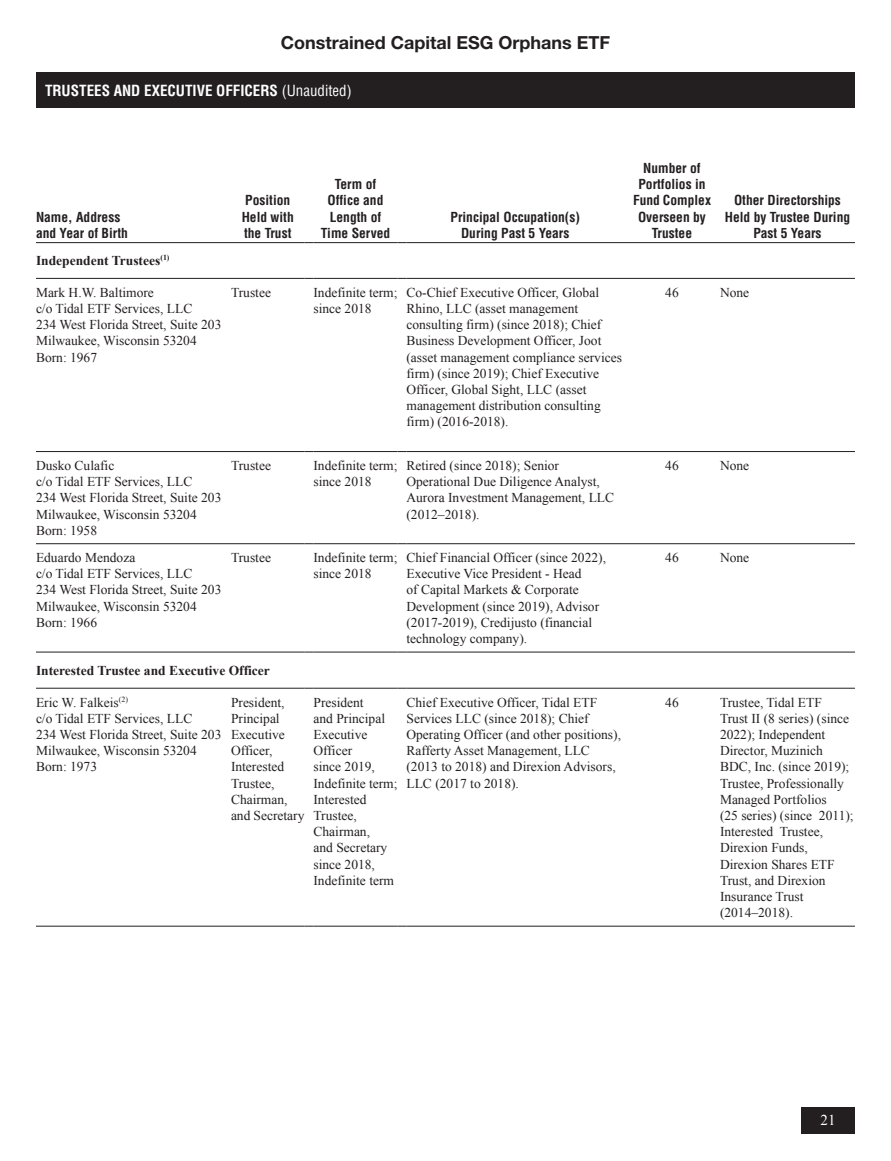
<style>
.page{position:relative;width:891px;height:1161px;background:#fff}
.page>*{position:absolute;margin:0;border:0;box-sizing:border-box;transform-origin:0 0}
.t1{font:700 18px "Helvetica Neue LT Std";color:#231f20}
.Main_Headings_in_Bla{font:700 condensed 15px "Helvetica";color:#fff}
.t2{font:15px "Times New Roman";color:#fff}
.Table_Stub{font:13.5px/16.2px "Times New Roman";color:#231f20}
.Table_Heading_-_Rule{font:700 condensed 13.5px/16.2px "Helvetica";color:#231f20;text-align:center}
.Table_Stub-2{font:700 13.5px "Times New Roman";color:#231f20}
.s1{font-weight:400}
</style>
<div class="page">
<div style="left:801px;top:1107px;width:54px;height:27px;background:#231f20"></div>
<div style="left:36px;top:72px;width:819px;height:36px;background:#231f20"></div>
<hr style="left:36px;top:278px;width:186px;height:1px;background:#231f20">
<hr style="left:231px;top:278px;width:73px;height:1px;background:#231f20">
<hr style="left:314px;top:278px;width:84px;height:1px;background:#231f20">
<hr style="left:406px;top:278px;width:218px;height:1px;background:#231f20">
<hr style="left:633px;top:278px;width:78px;height:1px;background:#231f20">
<hr style="left:720px;top:278px;width:135px;height:1px;background:#231f20">
<hr style="left:36px;top:652px;width:186px;height:1px;background:#231f20">
<hr style="left:231px;top:652px;width:73px;height:1px;background:#231f20">
<hr style="left:314px;top:652px;width:84px;height:1px;background:#231f20">
<hr style="left:406px;top:652px;width:218px;height:1px;background:#231f20">
<hr style="left:633px;top:652px;width:78px;height:1px;background:#231f20">
<hr style="left:720px;top:652px;width:135px;height:1px;background:#231f20">
<hr style="left:36px;top:688px;width:186px;height:1px;background:#231f20">
<hr style="left:231px;top:688px;width:73px;height:1px;background:#231f20">
<hr style="left:314px;top:688px;width:84px;height:1px;background:#231f20">
<hr style="left:406px;top:688px;width:218px;height:1px;background:#231f20">
<hr style="left:633px;top:688px;width:78px;height:1px;background:#231f20">
<hr style="left:720px;top:688px;width:135px;height:1px;background:#231f20">
<hr style="left:36px;top:451px;width:186px;height:1px;background:#231f20">
<hr style="left:231px;top:451px;width:73px;height:1px;background:#231f20">
<hr style="left:314px;top:451px;width:84px;height:1px;background:#231f20">
<hr style="left:406px;top:451px;width:218px;height:1px;background:#231f20">
<hr style="left:633px;top:451px;width:78px;height:1px;background:#231f20">
<hr style="left:720px;top:451px;width:135px;height:1px;background:#231f20">
<hr style="left:36px;top:543px;width:186px;height:1px;background:#231f20">
<hr style="left:231px;top:543px;width:73px;height:1px;background:#231f20">
<hr style="left:314px;top:543px;width:84px;height:1px;background:#231f20">
<hr style="left:406px;top:543px;width:218px;height:1px;background:#231f20">
<hr style="left:633px;top:543px;width:78px;height:1px;background:#231f20">
<hr style="left:720px;top:543px;width:135px;height:1px;background:#231f20">
<hr style="left:36px;top:926px;width:186px;height:1px;background:#231f20">
<hr style="left:231px;top:926px;width:73px;height:1px;background:#231f20">
<hr style="left:314px;top:926px;width:84px;height:1px;background:#231f20">
<hr style="left:406px;top:926px;width:218px;height:1px;background:#231f20">
<hr style="left:633px;top:926px;width:78px;height:1px;background:#231f20">
<hr style="left:720px;top:926px;width:135px;height:1px;background:#231f20">
<hr style="left:36px;top:242px;width:186px;height:1px;background:#231f20">
<hr style="left:231px;top:242px;width:73px;height:1px;background:#231f20">
<hr style="left:314px;top:242px;width:84px;height:1px;background:#231f20">
<hr style="left:406px;top:242px;width:218px;height:1px;background:#231f20">
<hr style="left:633px;top:242px;width:78px;height:1px;background:#231f20">
<hr style="left:720px;top:242px;width:135px;height:1px;background:#231f20">
<h1 class="t1" style="left:281px;top:31px;width:331px">Constrained Capital ESG Orphans ETF</h1>
<p class="Main_Headings_in_Bla" style="left:45px;top:81px;width:308px">TRUSTEES AND EXECUTIVE OFFICERS <span class="s1">(Unaudited)</span></p>
<p class="Table_Heading_-_Rule" style="left:36px;top:208px;width:93px;text-align:left">Name, Address and Year of Birth</p>
<p class="Table_Heading_-_Rule" style="left:242px;top:192px;width:54px;text-align:left">Position<br>Held with the Trust</p>
<p class="Table_Heading_-_Rule" style="left:321px;top:176px;width:71px">Term of<br>Office and<br>Length of<br>Time Served</p>
<p class="Table_Heading_-_Rule" style="left:451px;top:208px;width:131px">Principal Occupation(s)<br>During Past 5 Years</p>
<p class="Table_Heading_-_Rule" style="left:633px;top:160px;width:80px">Number of<br>Portfolios in<br>Fund Complex<br>Overseen by<br>Trustee</p>
<p class="Table_Heading_-_Rule" style="left:725px;top:192px;width:127px">Other Directorships<br>Held by Trustee During<br>Past 5 Years</p>
<p class="Table_Stub-2" style="left:36px;top:251px;width:135px">Independent Trustees<sup>(1)</sup></p>
<p class="Table_Stub" style="left:36px;top:284px;width:119px">Mark H.W. Baltimore</p>
<p class="Table_Stub" style="left:36px;top:300px;width:158px">c/o Tidal ETF Services, LLC</p>
<p class="Table_Stub" style="left:36px;top:316px;width:187px">234 West Florida Street, Suite 203</p>
<p class="Table_Stub" style="left:36px;top:333px;width:162px">Milwaukee, Wisconsin 53204</p>
<p class="Table_Stub" style="left:36px;top:349px;width:63px">Born: 1967</p>
<p class="Table_Stub" style="left:231px;top:284px;width:42px">Trustee</p>
<p class="Table_Stub" style="left:314px;top:284px;width:86px">Indefinite term; since 2018</p>
<p class="Table_Stub" style="left:406px;top:284px;width:217px">Co-Chief Executive Officer, Global Rhino, LLC (asset management consulting firm) (since 2018); Chief Business Development Officer, Joot (asset management compliance services firm) (since 2019); Chief Executive Officer, Global Sight, LLC (asset management distribution consulting firm) (2016-2018).</p>
<p class="Table_Stub" style="left:665px;top:284px;width:15px">46</p>
<p class="Table_Stub" style="left:720px;top:284px;width:31px">None</p>
<p class="Table_Stub" style="left:36px;top:457px;width:80px">Dusko Culafic</p>
<p class="Table_Stub" style="left:36px;top:473px;width:158px">c/o Tidal ETF Services, LLC</p>
<p class="Table_Stub" style="left:36px;top:489px;width:187px">234 West Florida Street, Suite 203</p>
<p class="Table_Stub" style="left:36px;top:506px;width:162px">Milwaukee, Wisconsin 53204</p>
<p class="Table_Stub" style="left:36px;top:522px;width:63px">Born: 1958</p>
<p class="Table_Stub" style="left:231px;top:457px;width:42px">Trustee</p>
<p class="Table_Stub" style="left:314px;top:457px;width:86px">Indefinite term; since 2018</p>
<p class="Table_Stub" style="left:406px;top:457px;width:209px">Retired (since 2018); Senior<br>Operational Due Diligence Analyst,<br>Aurora Investment Management, LLC (2012–2018).</p>
<p class="Table_Stub" style="left:665px;top:457px;width:15px">46</p>
<p class="Table_Stub" style="left:720px;top:457px;width:31px">None</p>
<p class="Table_Stub" style="left:36px;top:549px;width:101px">Eduardo Mendoza</p>
<p class="Table_Stub" style="left:36px;top:565px;width:158px">c/o Tidal ETF Services, LLC</p>
<p class="Table_Stub" style="left:36px;top:582px;width:187px">234 West Florida Street, Suite 203</p>
<p class="Table_Stub" style="left:36px;top:598px;width:162px">Milwaukee, Wisconsin 53204</p>
<p class="Table_Stub" style="left:36px;top:614px;width:63px">Born: 1966</p>
<p class="Table_Stub" style="left:231px;top:549px;width:42px">Trustee</p>
<p class="Table_Stub" style="left:314px;top:549px;width:86px">Indefinite term; since 2018</p>
<p class="Table_Stub" style="left:406px;top:549px;width:201px">Chief Financial Officer (since 2022),<br>Executive Vice President - Head<br>of Capital Markets &amp; Corporate<br>Development (since 2019), Advisor (2017-2019), Credijusto (financial technology company).</p>
<p class="Table_Stub" style="left:665px;top:549px;width:15px">46</p>
<p class="Table_Stub" style="left:720px;top:549px;width:31px">None</p>
<p class="Table_Stub-2" style="left:36px;top:661px;width:235px">Interested Trustee and Executive Officer</p>
<p class="Table_Stub" style="left:36px;top:694px;width:94px">Eric W. Falkeis<sup>(2)</sup></p>
<p class="Table_Stub" style="left:36px;top:710px;width:158px">c/o Tidal ETF Services, LLC</p>
<p class="Table_Stub" style="left:36px;top:726px;width:187px">234 West Florida Street, Suite 203</p>
<p class="Table_Stub" style="left:36px;top:742px;width:162px">Milwaukee, Wisconsin 53204</p>
<p class="Table_Stub" style="left:36px;top:759px;width:63px">Born: 1973</p>
<p class="Table_Stub" style="left:231px;top:694px;width:75px">President,<br>Principal<br>Executive<br>Officer,<br>Interested<br>Trustee,<br>Chairman, and Secretary</p>
<p class="Table_Stub" style="left:314px;top:694px;width:86px">President<br>and Principal<br>Executive<br>Officer<br>since 2019,<br>Indefinite term;<br>Interested<br>Trustee,<br>Chairman,<br>and Secretary since 2018,<br>Indefinite term</p>
<p class="Table_Stub" style="left:406px;top:694px;width:216px">Chief Executive Officer, Tidal ETF Services LLC (since 2018); Chief Operating Officer (and other positions), Rafferty Asset Management, LLC (2013 to 2018) and Direxion Advisors, LLC (2017 to 2018).</p>
<p class="Table_Stub" style="left:665px;top:694px;width:15px">46</p>
<p class="Table_Stub" style="left:720px;top:694px;width:135px">Trustee, Tidal ETF<br>Trust II (8 series) (since<br>2022); Independent<br>Director, Muzinich<br>BDC, Inc. (since 2019);<br>Trustee, Professionally<br>Managed Portfolios<br>(25 series) (since 2011);<br>Interested Trustee,<br>Direxion Funds,<br>Direxion Shares ETF<br>Trust, and Direxion<br>Insurance Trust (2014–2018).</p>
<p class="t2" style="left:820px;top:1110px;width:16px">21</p>
</div>
